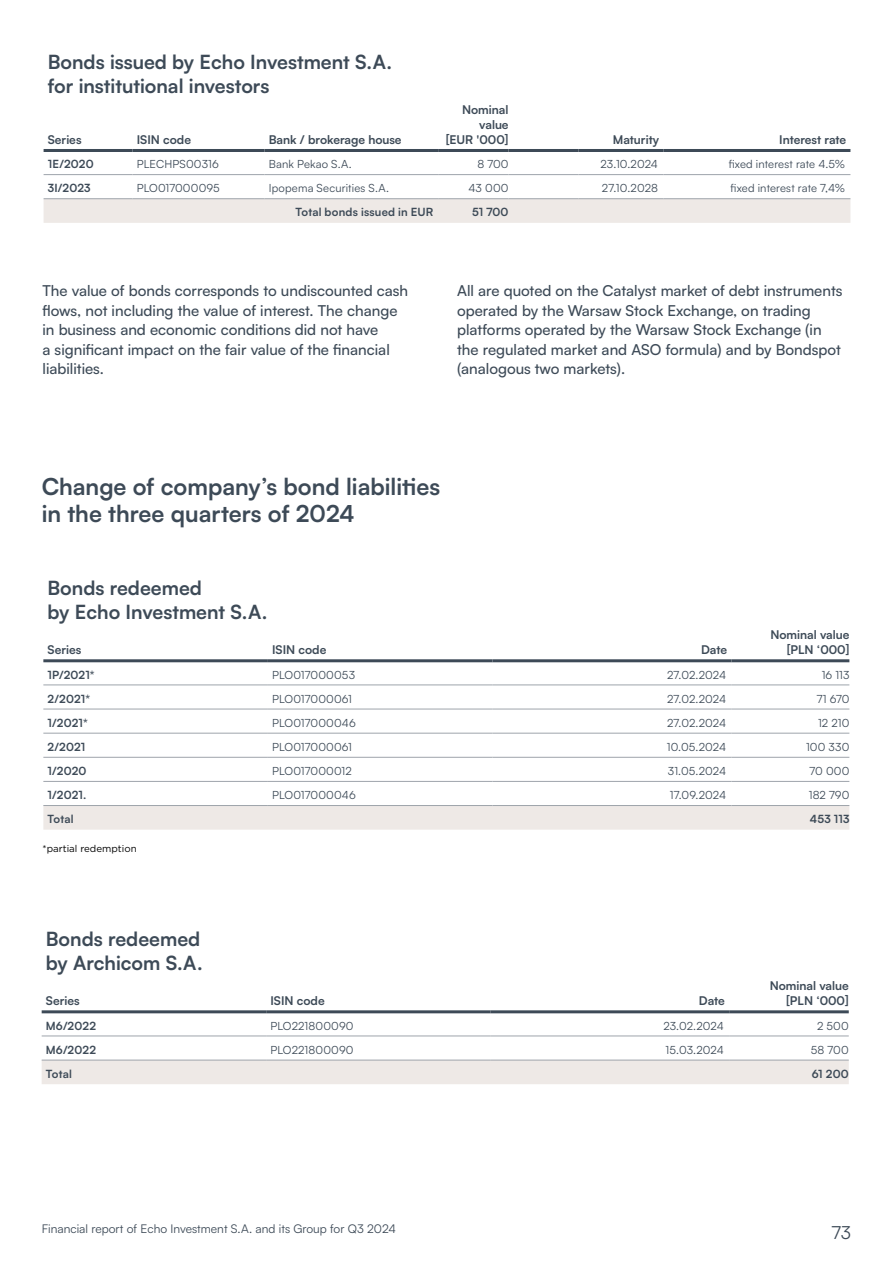
<style>
.page{position:relative;width:893px;height:1263px;background:#fff}
.page>*{position:absolute;margin:0;border:0;box-sizing:border-box;transform-origin:0 0}
.t1{font:700 23.25px/27px "Satoshi";color:#3d4a57}
.t2{font:700 19.5px/24px "Satoshi";color:#3d4a57}
.t3{font:18px "Satoshi";color:#3d4a57}
.t4{font:500 15px/19.5px "Satoshi";color:#3d4a57}
.t5{font:700 12px/15px "Satoshi";color:#3d4a57;text-align:right}
.t6{font:12px "Satoshi";color:#3d4a57}
.t7{font:11.25px "Satoshi";letter-spacing:.01em;color:#3d4a57}
.t8{font:700 11.25px "Satoshi";letter-spacing:.015em;color:#3d4a57}
.t9{font:9.75px "Gotham";color:#000}
</style>
<div class="page">
<div style="left:44px;top:199px;width:806px;height:24px;background:#eee9e6"></div>
<hr style="left:44px;top:149px;width:89px;height:3px;background:#3d4a57">
<hr style="left:133px;top:149px;width:132px;height:3px;background:#3d4a57">
<hr style="left:265px;top:149px;width:174px;height:3px;background:#3d4a57">
<hr style="left:439px;top:149px;width:70px;height:3px;background:#3d4a57">
<hr style="left:509px;top:149px;width:69px;height:3px;background:#3d4a57">
<hr style="left:578px;top:149px;width:85px;height:3px;background:#3d4a57">
<hr style="left:663px;top:149px;width:187px;height:3px;background:#3d4a57">
<hr style="left:44px;top:174px;width:89px;height:1px;background:#9ea4ab">
<hr style="left:133px;top:174px;width:132px;height:1px;background:#9ea4ab">
<hr style="left:265px;top:174px;width:174px;height:1px;background:#9ea4ab">
<hr style="left:439px;top:174px;width:70px;height:1px;background:#9ea4ab">
<hr style="left:509px;top:174px;width:69px;height:1px;background:#9ea4ab">
<hr style="left:578px;top:174px;width:85px;height:1px;background:#9ea4ab">
<hr style="left:663px;top:174px;width:187px;height:1px;background:#9ea4ab">
<hr style="left:44px;top:198px;width:89px;height:1px;background:#9ea4ab">
<hr style="left:133px;top:198px;width:132px;height:1px;background:#9ea4ab">
<hr style="left:265px;top:198px;width:174px;height:1px;background:#9ea4ab">
<hr style="left:439px;top:198px;width:70px;height:1px;background:#9ea4ab">
<hr style="left:509px;top:198px;width:69px;height:1px;background:#9ea4ab">
<hr style="left:578px;top:198px;width:85px;height:1px;background:#9ea4ab">
<hr style="left:663px;top:198px;width:187px;height:1px;background:#9ea4ab">
<div style="left:42px;top:1061px;width:807px;height:23px;background:#eee9e6"></div>
<hr style="left:42px;top:1010px;width:224px;height:3px;background:#3d4a57">
<hr style="left:266px;top:1010px;width:225px;height:3px;background:#3d4a57">
<hr style="left:491px;top:1010px;width:238px;height:3px;background:#3d4a57">
<hr style="left:729px;top:1010px;width:120px;height:3px;background:#3d4a57">
<hr style="left:42px;top:1035px;width:224px;height:1px;background:#9ea4ab">
<hr style="left:266px;top:1035px;width:225px;height:1px;background:#9ea4ab">
<hr style="left:491px;top:1035px;width:238px;height:1px;background:#9ea4ab">
<hr style="left:729px;top:1035px;width:120px;height:1px;background:#9ea4ab">
<hr style="left:42px;top:1060px;width:224px;height:1px;background:#9ea4ab">
<hr style="left:266px;top:1060px;width:225px;height:1px;background:#9ea4ab">
<hr style="left:491px;top:1060px;width:238px;height:1px;background:#9ea4ab">
<hr style="left:729px;top:1060px;width:120px;height:1px;background:#9ea4ab">
<div style="left:43px;top:806px;width:806px;height:24px;background:#eee9e6"></div>
<hr style="left:43px;top:659px;width:225px;height:3px;background:#3d4a57">
<hr style="left:268px;top:659px;width:224px;height:3px;background:#3d4a57">
<hr style="left:492px;top:659px;width:239px;height:3px;background:#3d4a57">
<hr style="left:731px;top:659px;width:118px;height:3px;background:#3d4a57">
<hr style="left:43px;top:684px;width:225px;height:1px;background:#9ea4ab">
<hr style="left:268px;top:684px;width:224px;height:1px;background:#9ea4ab">
<hr style="left:492px;top:684px;width:239px;height:1px;background:#9ea4ab">
<hr style="left:731px;top:684px;width:118px;height:1px;background:#9ea4ab">
<hr style="left:43px;top:709px;width:225px;height:1px;background:#9ea4ab">
<hr style="left:268px;top:709px;width:224px;height:1px;background:#9ea4ab">
<hr style="left:492px;top:709px;width:239px;height:1px;background:#9ea4ab">
<hr style="left:731px;top:709px;width:118px;height:1px;background:#9ea4ab">
<hr style="left:43px;top:733px;width:225px;height:1px;background:#9ea4ab">
<hr style="left:268px;top:733px;width:224px;height:1px;background:#9ea4ab">
<hr style="left:492px;top:733px;width:239px;height:1px;background:#9ea4ab">
<hr style="left:731px;top:733px;width:118px;height:1px;background:#9ea4ab">
<hr style="left:43px;top:757px;width:225px;height:1px;background:#9ea4ab">
<hr style="left:268px;top:757px;width:224px;height:1px;background:#9ea4ab">
<hr style="left:492px;top:757px;width:239px;height:1px;background:#9ea4ab">
<hr style="left:731px;top:757px;width:118px;height:1px;background:#9ea4ab">
<hr style="left:43px;top:781px;width:225px;height:1px;background:#9ea4ab">
<hr style="left:268px;top:781px;width:224px;height:1px;background:#9ea4ab">
<hr style="left:492px;top:781px;width:239px;height:1px;background:#9ea4ab">
<hr style="left:731px;top:781px;width:118px;height:1px;background:#9ea4ab">
<hr style="left:43px;top:805px;width:225px;height:1px;background:#9ea4ab">
<hr style="left:268px;top:805px;width:224px;height:1px;background:#9ea4ab">
<hr style="left:492px;top:805px;width:239px;height:1px;background:#9ea4ab">
<hr style="left:731px;top:805px;width:118px;height:1px;background:#9ea4ab">
<h2 class="t2" style="left:48px;top:49px;width:346px">Bonds issued by Echo Investment S.A. for institutional investors</h2>
<p class="t5" style="left:48px;top:132px;width:35px">Series</p>
<p class="t5" style="left:137px;top:132px;width:56px">ISIN code</p>
<p class="t5" style="left:269px;top:132px;width:134px">Bank / brokerage house</p>
<p class="t5" style="left:446px;top:102px;width:64px">Nominal value<br>[EUR '000]</p>
<p class="t5" style="left:613px;top:132px;width:48px">Maturity</p>
<p class="t5" style="left:779px;top:132px;width:68px">Interest rate</p>
<p class="t8" style="left:48px;top:156px;width:47px">1E/2020</p>
<p class="t7" style="left:137px;top:157px;width:84px">PLECHPS00316</p>
<p class="t7" style="left:269px;top:157px;width:84px">Bank Pekao S.A.</p>
<p class="t7" style="left:477px;top:157px;width:33px">8 700</p>
<p class="t7" style="left:601px;top:157px;width:59px">23.10.2024</p>
<p class="t7" style="left:729px;top:157px;width:118px">fixed interest rate 4.5%</p>
<p class="t8" style="left:48px;top:180px;width:44px">3I/2023</p>
<p class="t7" style="left:137px;top:181px;width:85px">PLO017000095</p>
<p class="t7" style="left:269px;top:181px;width:122px">Ipopema Securities S.A.</p>
<p class="t7" style="left:468px;top:181px;width:42px">43 000</p>
<p class="t7" style="left:602px;top:181px;width:58px">27.10.2028</p>
<p class="t7" style="left:731px;top:181px;width:116px">fixed interest rate 7,4%</p>
<p class="t8" style="left:296px;top:204px;width:139px">Total bonds issued in EUR</p>
<p class="t8" style="left:472px;top:204px;width:38px">51 700</p>
<p class="t4" style="left:43px;top:280px;width:367px">The value of bonds corresponds to undiscounted cash flows, not including the value of interest. The change in business and economic conditions did not have<br>a significant impact on the fair value of the financial liabilities.</p>
<p class="t4" style="left:457px;top:280px;width:387px">All are quoted on the Catalyst market of debt instruments operated by the Warsaw Stock Exchange, on trading platforms operated by the Warsaw Stock Exchange (in the regulated market and ASO formula) and by Bondspot (analogous two markets).</p>
<h1 class="t1" style="left:42px;top:472px;width:400px">Change of company’s bond liabilities in the three quarters of 2024</h1>
<h2 class="t2" style="left:48px;top:574px;width:221px">Bonds redeemed<br>by Echo Investment S.A.</h2>
<p class="t5" style="left:48px;top:642px;width:35px">Series</p>
<p class="t5" style="left:272px;top:642px;width:56px">ISIN code</p>
<p class="t5" style="left:701px;top:642px;width:28px">Date</p>
<p class="t5" style="left:770px;top:627px;width:81px">Nominal value [PLN ‘000]</p>
<p class="t8" style="left:48px;top:666px;width:49px">1P/2021*</p>
<p class="t7" style="left:272px;top:667px;width:84px">PLO017000053</p>
<p class="t7" style="left:667px;top:667px;width:61px">27.02.2024</p>
<p class="t7" style="left:822px;top:667px;width:29px">16 113</p>
<p class="t8" style="left:48px;top:690px;width:44px">2/2021*</p>
<p class="t7" style="left:272px;top:691px;width:81px">PLO017000061</p>
<p class="t7" style="left:667px;top:691px;width:61px">27.02.2024</p>
<p class="t7" style="left:817px;top:691px;width:34px">71 670</p>
<p class="t8" style="left:48px;top:714px;width:42px">1/2021*</p>
<p class="t7" style="left:272px;top:715px;width:85px">PLO017000046</p>
<p class="t7" style="left:667px;top:715px;width:61px">27.02.2024</p>
<p class="t7" style="left:818px;top:715px;width:33px">12 210</p>
<p class="t8" style="left:48px;top:739px;width:39px">2/2021</p>
<p class="t7" style="left:272px;top:739px;width:81px">PLO017000061</p>
<p class="t7" style="left:667px;top:739px;width:61px">10.05.2024</p>
<p class="t7" style="left:806px;top:739px;width:45px">100 330</p>
<p class="t8" style="left:48px;top:763px;width:40px">1/2020</p>
<p class="t7" style="left:272px;top:763px;width:81px">PLO017000012</p>
<p class="t7" style="left:668px;top:763px;width:60px">31.05.2024</p>
<p class="t7" style="left:809px;top:763px;width:41px">70 000</p>
<p class="t8" style="left:48px;top:787px;width:40px">1/2021.</p>
<p class="t7" style="left:272px;top:788px;width:85px">PLO017000046</p>
<p class="t7" style="left:670px;top:788px;width:58px">17.09.2024</p>
<p class="t7" style="left:809px;top:788px;width:42px">182 790</p>
<p class="t8" style="left:48px;top:811px;width:28px">Total</p>
<p class="t8" style="left:810px;top:811px;width:41px">453 113</p>
<p class="t9" style="left:43px;top:843px;width:96px">*partial redemption</p>
<h2 class="t2" style="left:46px;top:925px;width:158px">Bonds redeemed by Archicom S.A.</h2>
<p class="t5" style="left:46px;top:993px;width:35px">Series</p>
<p class="t5" style="left:270px;top:993px;width:56px">ISIN code</p>
<p class="t5" style="left:699px;top:993px;width:28px">Date</p>
<p class="t5" style="left:770px;top:978px;width:81px">Nominal value [PLN ‘000]</p>
<p class="t8" style="left:46px;top:1017px;width:52px">M6/2022</p>
<p class="t7" style="left:270px;top:1018px;width:85px">PLO221800090</p>
<p class="t7" style="left:663px;top:1018px;width:62px">23.02.2024</p>
<p class="t7" style="left:817px;top:1018px;width:33px">2 500</p>
<p class="t8" style="left:46px;top:1041px;width:52px">M6/2022</p>
<p class="t7" style="left:270px;top:1042px;width:85px">PLO221800090</p>
<p class="t7" style="left:666px;top:1042px;width:60px">15.03.2024</p>
<p class="t7" style="left:811px;top:1042px;width:39px">58 700</p>
<p class="t8" style="left:46px;top:1065px;width:28px">Total</p>
<p class="t8" style="left:812px;top:1065px;width:38px">61 200</p>
<p class="t6" style="left:42px;top:1220px;width:356px">Financial report of Echo Investment S.A. and its Group for Q3 2024</p>
<p class="t3" style="left:832px;top:1220px;width:21px">73</p>
</div>
